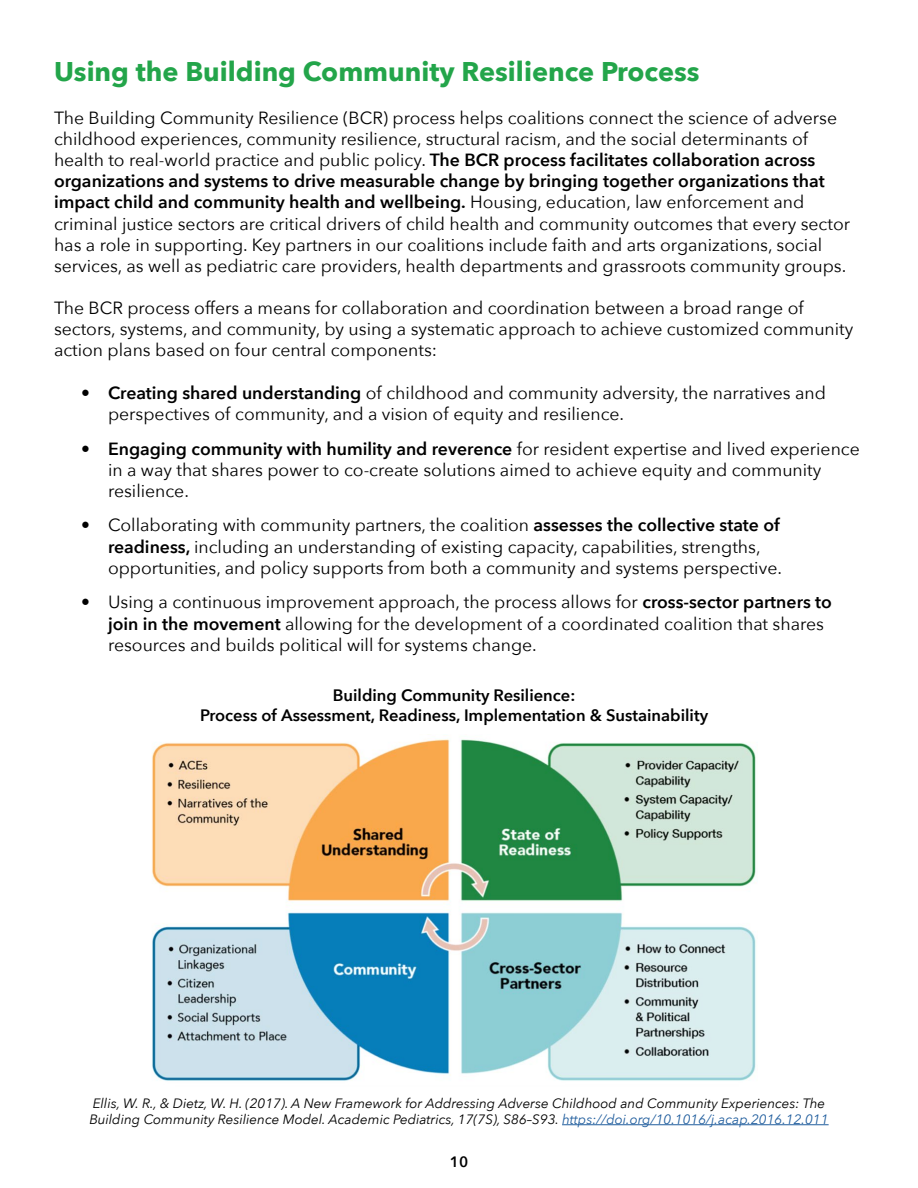
<style>
.page{position:relative;width:918px;height:1188px;background:#fff}
.page>*{position:absolute;margin:0;border:0;box-sizing:border-box;transform-origin:0 0}
.t1{font:700 27px "Avenir Next";color:#23a54a}
.t2{font:17.7px/21.1px "Avenir Next";color:#000}
.t3{font:600 16.5px/19.8px "Avenir Next";color:#000;text-align:center}
.t4{font:600 15px "Avenir Next";color:#000}
.t5{font:italic 13.5px/16.2px "Avenir Next";color:#000}
.s1{font-weight:600}
.s2{color:#215e9e}
</style>
<div class="page">
<img style="left:152px;top:739px;width:604px;height:342px">
<hr style="left:562px;top:1124px;width:267px;height:1px;background:#215e9e">
<h1 class="t1" style="left:54px;top:48px;width:647px">Using the Building Community Resilience Process</h1>
<p class="t2" style="left:54px;top:106px;width:798px">The Building Community Resilience (BCR) process helps coalitions connect the science of adverse childhood experiences, community resilience, structural racism, and the social determinants of health to real-world practice and public policy. <span class="s1">The BCR process facilitates collaboration across organizations and systems to drive measurable change by bringing together organizations that impact child and community health and wellbeing.</span> Housing, education, law enforcement and criminal justice sectors are critical drivers of child health and community outcomes that every sector has a role in supporting. Key partners in our coalitions include faith and arts organizations, social services, as well as pediatric care providers, health departments and grassroots community groups.</p>
<p class="t2" style="left:54px;top:297px;width:801px">The BCR process offers a means for collaboration and coordination between a broad range of sectors, systems, and community, by using a systematic approach to achieve customized community action plans based on four central components:</p>
<p class="t2" style="left:108px;top:381px;width:720px;text-indent:-27px"><span class="s1">• Creating shared understanding</span> of childhood and community adversity, the narratives and perspectives of community, and a vision of equity and resilience.</p>
<p class="t2" style="left:108px;top:437px;width:753px;text-indent:-27px"><span class="s1">• Engaging community with humility and reverence</span> for resident expertise and lived experience in a way that shares power to co-create solutions aimed to achieve equity and community resilience.</p>
<p class="t2" style="left:108px;top:514px;width:675px;text-indent:-27px">• Collaborating with community partners, the coalition <span class="s1">assesses the collective state of readiness,</span> including an understanding of existing capacity, capabilities, strengths, opportunities, and policy supports from both a community and systems perspective.</p>
<p class="t2" style="left:108px;top:591px;width:726px;text-indent:-27px">• Using a continuous improvement approach, the process allows for <span class="s1">cross-sector partners to join in the movement</span> allowing for the development of a coordinated coalition that shares resources and builds political will for systems change.</p>
<p class="t3" style="left:200px;top:685px;width:510px">Building Community Resilience:<br>Process of Assessment, Readiness, Implementation &amp; Sustainability</p>
<p class="t5" style="left:89px;top:1094px;width:741px">Ellis, W. R., &amp; Dietz, W. H. (2017). A New Framework for Addressing Adverse Childhood and Community Experiences: The<br>Building Community Resilience Model. Academic Pediatrics, 17(7S), S86–S93. <span class="s2">https://doi.org/10.1016/j.acap.2016.12.011</span></p>
<p class="t4" style="left:450px;top:1149px;width:20px">10</p>
</div>
